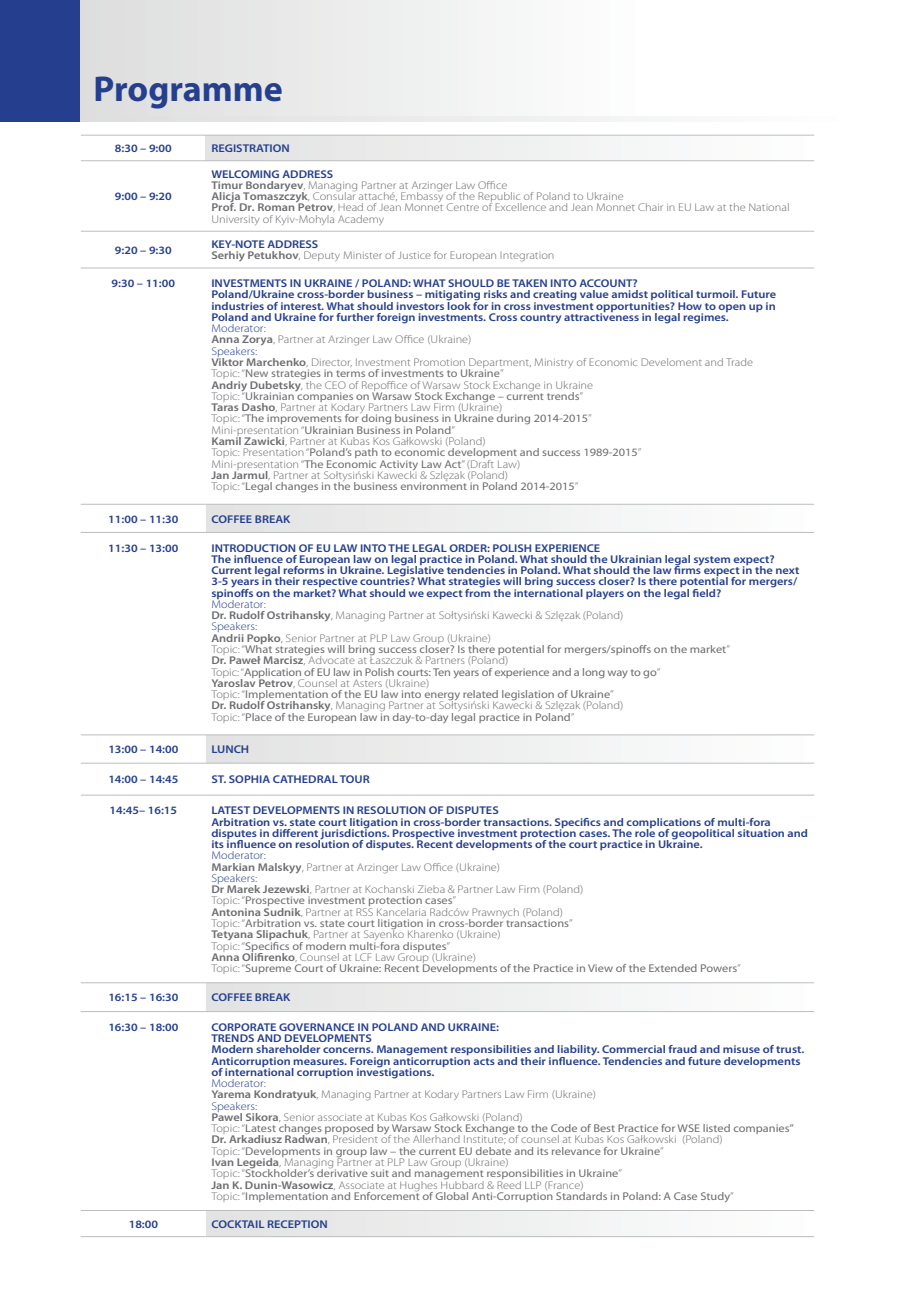
<style>
.page{position:relative;width:919px;height:1289px;background:#fff}
.page>*{position:absolute;margin:0;border:0;box-sizing:border-box;transform-origin:0 0}
.t1{font:700 36px "Myriad Pro";color:#253f8e}
.t2{font:300 11.25px/11.2px "Myriad Pro";color:#6c6d70;scale:1.1 1}
.t3{font:600 11.25px/11.2px "Myriad Pro";color:#253f8e;scale:1.1 1}
.t4{font:11.25px/11.2px "Myriad Pro";color:#6c6d70;scale:1.1 1}
.s1{font-weight:600;color:#253f8e}
.s2{font-weight:600}
.s3{color:#253f8e}
.s4{font-weight:400}
.s5{font-weight:300;color:#253f8e}
.s6{font-weight:300}
</style>
<div class="page">
<div style="left:206px;top:135px;width:608px;height:26px;background:linear-gradient(to right,#e2e2e2,#fdfefe)"></div>
<svg style="left:206px;top:505px;width:608px;height:731px"></svg>
<hr style="left:81px;top:135px;width:125px;height:1px;background:#bcbdc0">
<hr style="left:81px;top:160px;width:125px;height:1px;background:#bcbdc0">
<hr style="left:81px;top:231px;width:125px;height:1px;background:#bcbdc0">
<hr style="left:206px;top:231px;width:608px;height:1px;background:#bcbdc0">
<hr style="left:81px;top:268px;width:125px;height:1px;background:#bcbdc0">
<hr style="left:206px;top:268px;width:608px;height:1px;background:#bcbdc0">
<hr style="left:81px;top:504px;width:125px;height:1px;background:#bcbdc0">
<hr style="left:206px;top:504px;width:608px;height:1px;background:#bcbdc0">
<hr style="left:81px;top:532px;width:125px;height:1px;background:#bcbdc0">
<hr style="left:206px;top:532px;width:608px;height:1px;background:#bcbdc0">
<hr style="left:81px;top:734px;width:125px;height:1px;background:#bcbdc0">
<hr style="left:206px;top:734px;width:608px;height:1px;background:#bcbdc0">
<hr style="left:81px;top:762px;width:125px;height:1px;background:#bcbdc0">
<hr style="left:206px;top:762px;width:608px;height:1px;background:#bcbdc0">
<hr style="left:81px;top:794px;width:125px;height:1px;background:#bcbdc0">
<hr style="left:206px;top:794px;width:608px;height:1px;background:#bcbdc0">
<hr style="left:81px;top:982px;width:125px;height:1px;background:#bcbdc0">
<hr style="left:206px;top:982px;width:608px;height:1px;background:#bcbdc0">
<hr style="left:81px;top:1011px;width:125px;height:1px;background:#bcbdc0">
<hr style="left:206px;top:1011px;width:608px;height:1px;background:#bcbdc0">
<hr style="left:81px;top:1210px;width:125px;height:1px;background:#bcbdc0">
<hr style="left:206px;top:1210px;width:608px;height:1px;background:#bcbdc0">
<hr style="left:81px;top:1236px;width:125px;height:1px;background:#bcbdc0">
<hr style="left:206px;top:1236px;width:608px;height:1px;background:#bcbdc0">
<hr style="left:206px;top:135px;width:608px;height:1px;background:#bcbdc0">
<hr style="left:206px;top:160px;width:608px;height:1px;background:#bcbdc0">
<div style="left:0;top:0;width:85px;height:121px;background:#253f8e"></div>
<div style="left:81px;top:0;width:561px;height:121px;background:linear-gradient(to right,#ddd,#fdfefe)"></div>
<svg style="left:81px;top:117px;width:565px;height:4px"></svg>
<h1 class="t1" style="left:94px;top:65px;width:191px">Programme</h1>
<p class="t3" style="left:115px;top:142px;width:53px">8:30 – 9:00</p>
<p class="t3" style="left:211px;top:142px;width:73px">REGISTRATION</p>
<p class="t3" style="left:115px;top:190px;width:53px">9:00 – 9:20</p>
<p class="t2" style="left:211px;top:168px;width:527px"><span class="s1">WELCOMING ADDRESS<br></span><span class="s2">Timur Bondaryev</span>, Managing Partner at Arzinger Law Office<br><span class="s2">Alicja Tomaszczyk</span>, Consular attaché, Embassy of the Republic of Poland to Ukraine<br><span class="s2">Prof. Dr. Roman Petrov</span>, Head of Jean Monnet Centre of Excellence and Jean Monnet Chair in EU Law at the National University of Kyiv-Mohyla Academy</p>
<p class="t3" style="left:115px;top:244px;width:53px">9:20 – 9:30</p>
<p class="t2" style="left:211px;top:239px;width:313px"><span class="s1">KEY-NOTE ADDRESS<br></span><span class="s2">Serhiy Petukhov</span>, Deputy Minister of Justice for European Integration</p>
<p class="t3" style="left:112px;top:277px;width:59px">9:30 – 11:00</p>
<p class="t3" style="left:211px;top:277px;width:515px">INVESTMENTS IN UKRAINE / POLAND: WHAT SHOULD BE TAKEN INTO ACCOUNT?<br>Poland/Ukraine cross-border business – mitigating risks and creating value amidst political turmoil. Future industries of interest. What should investors look for in cross investment opportunities? How to open up in Poland and Ukraine for further foreign investments. Cross country attractiveness in legal regimes.</p>
<p class="t2" style="left:211px;top:323px;width:494px"><span class="s3">Moderator:<br></span><span class="s2">Anna Zorya</span>, Partner at Arzinger Law Office (Ukraine)<br><span class="s3">Speakers:<br></span><span class="s2">Viktor Marchenko</span>, Director, Investment Promotion Department, Ministry of Economic Develoment and Trade Topic: “<span class="s4">New strategies in terms of investments to Ukraine</span>”<br><span class="s2">Andriy Dubetsky</span>, the CEO of Repoffice of Warsaw Stock Exchange in Ukraine<br>Topic: “<span class="s4">Ukrainian companies on Warsaw Stock Exchange – current trends</span>”<br><span class="s2">Taras Dasho</span>, Partner at Kodary Partners Law Firm (Ukraine)<br>Topic: “<span class="s4">The improvements for doing business in Ukraine during 2014-2015</span>”<br>Mini-presentation “<span class="s4">Ukrainian Business in Poland</span>”<br><span class="s2">Kamil Zawicki</span>, Partner at Kubas Kos Gałkowski (Poland)<br>Topic: Presentation “<span class="s4">Poland’s path to economic development and success 1989-2015</span>”<br>Mini-presentation “<span class="s4">The Economic Activity Law Act</span>” (Draft Law)<br><span class="s2">Jan Jarmul</span>, Partner at Sołtysiński Kawecki &amp; Szlęzak (Poland)<br>Topic: “<span class="s4">Legal changes in the business environment in Poland 2014-2015</span>”</p>
<p class="t3" style="left:108px;top:513px;width:65px">11:00 – 11:30</p>
<p class="t3" style="left:211px;top:513px;width:73px">COFFEE BREAK</p>
<p class="t3" style="left:108px;top:542px;width:65px">11:30 – 13:00</p>
<p class="t3" style="left:211px;top:542px;width:536px">INTRODUCTION OF EU LAW INTO THE LEGAL ORDER: POLISH EXPERIENCE<br>The influence of European law on legal practice in Poland. What should the Ukrainian legal system expect?<br>Current legal reforms in Ukraine. Legislative tendencies in Poland. What should the law firms expect in the next 3-5 years in their respective countries? What strategies will bring success closer? Is there potential for mergers/ spinoffs on the market? What should we expect from the international players on the legal field?</p>
<p class="t4" style="left:211px;top:598px;width:473px"><span class="s5">Moderator:<br></span><span class="s2">Dr. Rudolf Ostrihansky</span><span class="s6">, Managing Partner at Sołtysiński Kawecki &amp; Szlęzak (Poland)<br></span><span class="s5">Speakers:<br></span><span class="s2">Andrii Popko</span><span class="s6">, Senior Partner at PLP Law Group (Ukraine)<br>Topic: “</span>What strategies will bring success closer? Is there potential for mergers/spinoffs on the market<span class="s6">” </span><span class="s2">Dr. Paweł Marcisz</span><span class="s6">, Advocate at Łaszczuk &amp; Partners (Poland)<br>Topic: “</span>Application of EU law in Polish courts: Ten years of experience and a long way to go<span class="s6">”<br></span><span class="s2">Yaroslav Petrov</span><span class="s6">, Counsel at Asters (Ukraine)<br>Topic: “</span>I mplementation of the EU law into energy related legislation of Ukraine<span class="s6">”<br></span><span class="s2">Dr. Rudolf Ostrihansky</span><span class="s6">, Managing Partner at Sołtysiński Kawecki &amp; Szlęzak (Poland)<br>Topic: “</span>Place of the European law in day-to-day legal practice in Poland<span class="s6">”</span></p>
<p class="t3" style="left:108px;top:743px;width:65px">13:00 – 14:00</p>
<p class="t3" style="left:211px;top:743px;width:36px">LUNCH</p>
<p class="t3" style="left:108px;top:773px;width:65px">14:00 – 14:45</p>
<p class="t3" style="left:211px;top:773px;width:145px">ST. SOPHIA CATHEDRAL TOUR</p>
<p class="t3" style="left:110px;top:804px;width:63px">14:45– 16:15</p>
<p class="t3" style="left:211px;top:804px;width:544px">LATEST DEVELOPMENTS IN RESOLUTION OF DISPUTES<br>Arbitration vs. state court litigation in cross-border transactions. Specifics and complications of multi-fora disputes in different jurisdictions. Prospective investment protection cases. The role of geopolitical situation and its influence on resolution of disputes. Recent developments of the court practice in Ukraine.</p>
<p class="t2" style="left:211px;top:849px;width:483px"><span class="s3">Moderator:<br></span><span class="s2">Markian Malskyy</span>, Partner at Arzinger Law Office (Ukraine)<br><span class="s3">Speakers:<br></span><span class="s2">Dr Marek Jezewski</span>, Partner at Kochanski Zieba &amp; Partner Law Firm (Poland)<br>Topic: “<span class="s4">Prospective investment protection cases</span>”<br><span class="s2">Antonina Sudnik</span>, Partner at RSS Kancelaria Radców Prawnych (Poland)<br>Topic: “<span class="s4">Arbitration vs. state court litigation in cross-border transactions</span>”<br><span class="s2">Tetyana Slipachuk</span>, Partner at Sayenko Kharenko (Ukraine)<br>Topic: “<span class="s4">Specifics of modern multi-fora disputes</span>”<br><span class="s2">Anna Olifirenko</span>, Counsel at LCF Law Group (Ukraine)<br>Topic: “<span class="s4">Supreme Court of Ukraine: Recent Developments of the Practice in View of the Extended Powers</span>”</p>
<p class="t3" style="left:108px;top:991px;width:65px">16:15 – 16:30</p>
<p class="t3" style="left:211px;top:991px;width:73px">COFFEE BREAK</p>
<p class="t3" style="left:108px;top:1021px;width:65px">16:30 – 18:00</p>
<p class="t3" style="left:211px;top:1021px;width:540px">CORPORATE GOVERNANCE IN POLAND AND UKRAINE:<br>TRENDS AND DEVELOPMENTS<br>Modern shareholder concerns. Management responsibilities and liability. Commercial fraud and misuse of trust.<br>Anticorruption measures. Foreign anticorruption acts and their influence. Tendencies and future developments of international corruption investigations.</p>
<p class="t4" style="left:211px;top:1077px;width:531px"><span class="s5">Moderator:<br></span><span class="s2">Yarema Kondratyuk</span><span class="s6">, Managing Partner at Kodary Partners Law Firm (Ukraine)<br></span><span class="s5">Speakers:<br></span><span class="s2">Pawel Sikora</span><span class="s6">, Senior associate at Kubas Kos Gałkowski (Poland)<br>Topic: “</span>Latest changes proposed by Warsaw Stock Exchange to the Code of Best Practice for WSE listed companies” <span class="s2">Dr. Arkadiusz Radwan</span><span class="s6">, President of the Allerhand Institute; of counsel at Kubas Kos Gałkowski (Poland)<br>Topic: “</span>Developments in group law – the current EU debate and its relevance for Ukraine<span class="s6">”<br></span><span class="s2">Ivan Legeida</span><span class="s6">, Managing Partner at PLP Law Group (Ukraine)<br>Topic: “</span>Stockholder’s derivative suit and management responsibilities in Ukraine<span class="s6">”<br></span><span class="s2">Jan K. Dunin-Wasowicz</span><span class="s6">, Associate at Hughes Hubbard &amp; Reed LLP (France)<br>Topic: “</span>I mplementation and Enforcement of Global Anti-Corruption Standards in Poland: A Case Study<span class="s6">”</span></p>
<p class="t3" style="left:129px;top:1217px;width:28px">18:00</p>
<p class="t3" style="left:211px;top:1217px;width:107px">COCKTAIL RECEPTION</p>
</div>
